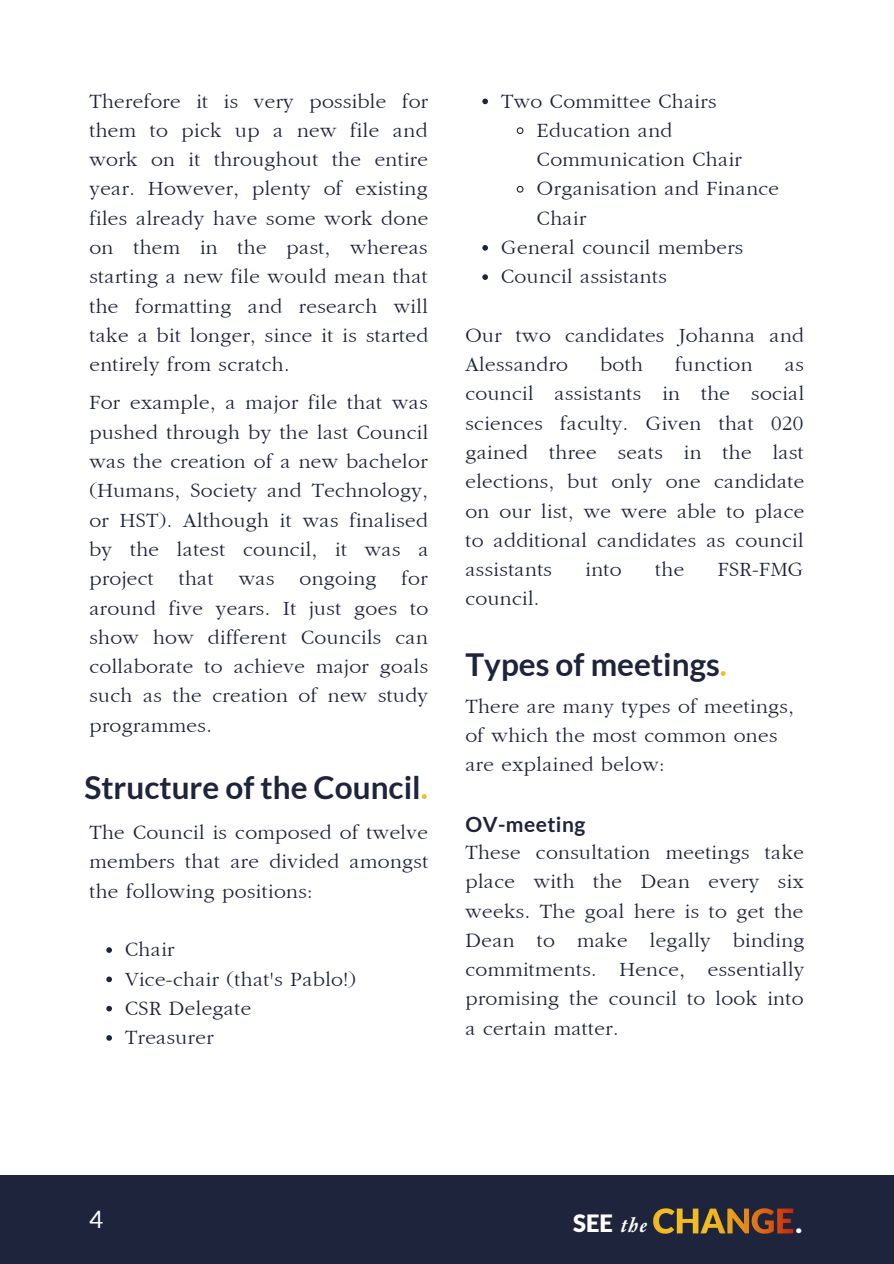
<style>
.page{position:relative;width:894px;height:1264px;background:#fff}
.page>*{position:absolute;margin:0;border:0;box-sizing:border-box;transform-origin:0 0}
.t1{font:700 31.5px "Lato";color:#1e243c}
.t2{font:900 28.8px "Lato";color:#fff}
.t3{font:24px "Lato";color:#fff}
.t4{font:900 23.85px "Lato";color:#fff}
.t5{font:21px/29.2px "Garamond";letter-spacing:.02em;color:#1e243c;text-align:justify}
.t6{font:700 21px "Lato";letter-spacing:.02em;color:#1e243c}
.s1{color:#f3bc22}
.s2{font-family:"Garamond";font-weight:500;font-style:italic;font-size:21.9px}
</style>
<div class="page">
<div style="left:0;top:1175px;width:893px;height:88px;background:#1e243c"></div>
<img style="left:653px;top:1208px;width:140px;height:26px">
<svg style="left:106px;top:947px;width:6px;height:5px"></svg>
<svg style="left:106px;top:976px;width:6px;height:6px"></svg>
<svg style="left:106px;top:1005px;width:6px;height:6px"></svg>
<svg style="left:106px;top:1035px;width:6px;height:5px"></svg>
<svg style="left:482px;top:99px;width:6px;height:5px"></svg>
<svg style="left:516px;top:127px;width:8px;height:7px"></svg>
<svg style="left:516px;top:185px;width:8px;height:8px"></svg>
<svg style="left:482px;top:245px;width:6px;height:6px"></svg>
<svg style="left:482px;top:274px;width:6px;height:6px"></svg>
<p class="t5" style="left:89px;top:87px;width:340px">Therefore it is very possible for them to pick up a new file and work on it throughout the entire year. However, plenty of existing files already have some work done on them in the past, whereas starting a new file would mean that the formatting and research will take a bit longer, since it is started entirely from scratch.</p>
<p class="t5" style="left:89px;top:389px;width:340px">For example, a major file that was pushed through by the last Council was the creation of a new bachelor (Humans, Society and Technology, or HST). Although it was finalised by the latest council, it was a project that was ongoing for around five years. It just goes to show how different Councils can collaborate to achieve major goals such as the creation of new study programmes.</p>
<h1 class="t1" style="left:84px;top:767px;width:345px">Structure of the Council<span class="s1">.</span></h1>
<p class="t5" style="left:89px;top:818px;width:340px">The Council is composed of twelve members that are divided amongst the following positions:</p>
<p class="t5" style="left:125px;top:935px;width:232px;text-align:left">Chair<br>Vice-chair (that's Pablo!)<br>CSR Delegate<br>Treasurer</p>
<p class="t5" style="left:501px;top:87px;width:217px">Two Committee Chairs</p>
<p class="t5" style="left:537px;top:116px;width:137px">Education and</p>
<p class="t5" style="left:537px;top:146px;width:206px">Communication Chair</p>
<p class="t5" style="left:537px;top:175px;width:243px">Organisation and Finance</p>
<p class="t5" style="left:537px;top:204px;width:51px">Chair</p>
<p class="t5" style="left:501px;top:233px;width:243px">General council members</p>
<p class="t5" style="left:501px;top:263px;width:167px">Council assistants</p>
<p class="t5" style="left:465px;top:321px;width:340px">Our two candidates Johanna and<br>Alessandro</p>
<p class="t5" style="left:600px;top:351px;width:44px">both</p>
<p class="t5" style="left:675px;top:351px;width:79px">function</p>
<p class="t5" style="left:465px;top:351px;width:340px;text-indent:319px">as council assistants in the social sciences faculty. Given that 020 gained three seats in the last elections, but only one candidate on our list, we were able to place to additional candidates as council assistants</p>
<p class="t5" style="left:585px;top:555px;width:38px">into</p>
<p class="t5" style="left:655px;top:555px;width:30px">the</p>
<p class="t5" style="left:717px;top:555px;width:87px">FSR-FMG</p>
<p class="t5" style="left:465px;top:585px;width:75px">council.</p>
<h1 class="t1" style="left:465px;top:644px;width:263px">Types of meetings<span class="s1">.</span></h1>
<p class="t5" style="left:465px;top:692px;width:330px;text-align:left">There are many types of meetings, of which the most common ones are explained below:</p>
<p class="t6" style="left:465px;top:811px;width:121px">OV-meeting</p>
<p class="t5" style="left:465px;top:838px;width:340px">These consultation meetings take place with the Dean every six weeks. The goal here is to get the Dean to make legally binding commitments. Hence, essentially promising the council to look into a certain matter.</p>
<p class="t3" style="left:89px;top:1204px;width:15px">4</p>
<p class="t4" style="left:573px;top:1208px;width:77px">SEE <span class="s2">the</span></p>
<h2 class="t2" style="left:795px;top:1204px;width:8px">.</h2>
</div>
